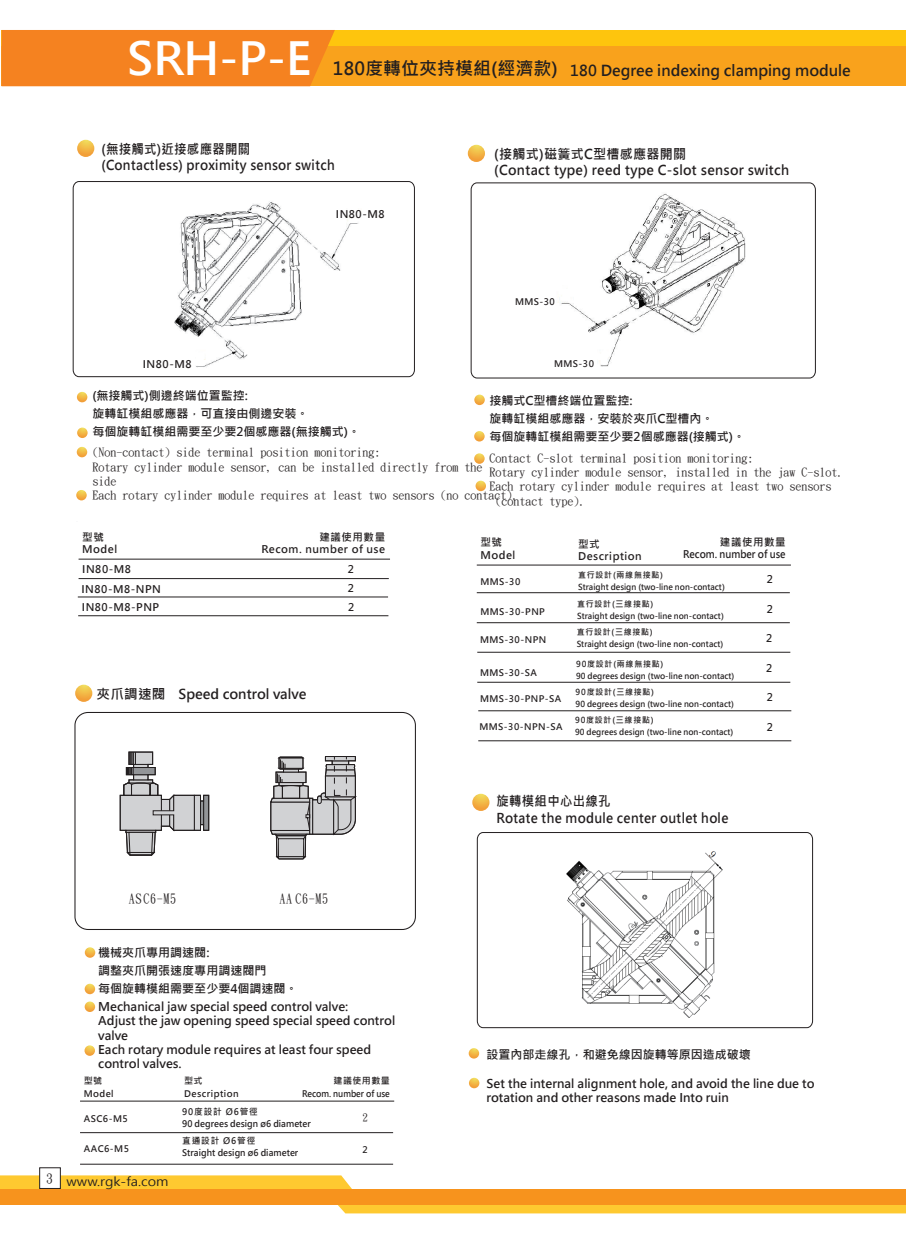
<style>
.page{position:relative;width:906px;height:1234px;background:#fff}
.page>*{position:absolute;margin:0;border:0;box-sizing:border-box;transform-origin:0 0}
.t1{font:700 45px "Microsoft Jheng Hei";color:#fff}
.t2{font:700 15px "Microsoft Jheng Hei";color:#231f20}
.t3{font:700 13.5px/16.2px "Microsoft Jheng Hei";letter-spacing:.025em;color:#231f20;scale:.92 1}
.t4{font:700 13.5px/16.2px "Microsoft Jheng Hei";letter-spacing:.025em;color:#231f20;scale:.96 1}
.t5{font:700 13.5px "Microsoft Jheng Hei";color:#231f20}
.t6{font:700 condensed 13.5px "Helvetica";letter-spacing:.05em;color:#231f20;scale:.9 1}
.t7{font:700 12px/18px "Microsoft Jheng Hei";color:#231f20}
.t8{font:condensed 12px/14.4px "Helvetica";color:#231f20}
.t9{font:12px "Microsoft Jheng Hei";color:#231f20;scale:1.11 1}
.t10{font:10.95px "Helvetica";color:#231f20}
.t11{font:700 10.5px/12.1px "Microsoft Jheng Hei";letter-spacing:.05em;color:#231f20}
.t12{font:700 10.5px/12.1px "Microsoft Jheng Hei";color:#231f20;text-align:right}
.t13{font:700 9px/12.1px "Microsoft Jheng Hei";letter-spacing:.05em;color:#231f20}
.t14{font:700 9px/12.1px "Microsoft Jheng Hei";color:#231f20;scale:.96 1}
.t15{font:700 9px/12.1px "Microsoft Jheng Hei";color:#231f20;text-align:right}
.t16{font:700 8.25px/12.1px "Microsoft Jheng Hei";color:#231f20;scale:.96 1}
.s1{font-size:18px}
</style>
<div class="page">
<div style="left:2px;top:30px;width:904px;height:40px;background:#fec50d"></div>
<div style="left:2px;top:46px;width:904px;height:40px;background:#f9a21c"></div>
<div style="left:2px;top:30px;width:333px;height:56px;background:#f58220"></div>
<svg style="left:0;top:1175px;width:906px;height:38px"></svg>
<div style="left:0;top:1188px;width:906px;height:16px;background:#f7931d"></div>
<div style="left:39px;top:1167px;width:22px;height:21px;background:#fff;border:1px solid #231f20"></div>
<svg style="left:77px;top:140px;width:17px;height:17px"></svg>
<svg style="left:468px;top:145px;width:17px;height:17px"></svg>
<svg style="left:72px;top:181px;width:343px;height:196px"></svg>
<svg style="left:470px;top:182px;width:346px;height:196px"></svg>
<img style="left:536px;top:189px;width:215px;height:183px">
<hr style="left:79px;top:558px;width:311px;height:1px;background:#231f20">
<hr style="left:79px;top:578px;width:310px;height:1px;background:#231f20">
<hr style="left:78px;top:596px;width:310px;height:1px;background:#231f20">
<hr style="left:78px;top:615px;width:310px;height:1px;background:#231f20">
<hr style="left:477px;top:564px;width:314px;height:1px;background:#231f20">
<hr style="left:477px;top:592px;width:313px;height:1px;background:#231f20">
<hr style="left:477px;top:622px;width:313px;height:1px;background:#231f20">
<hr style="left:477px;top:652px;width:313px;height:1px;background:#231f20">
<hr style="left:477px;top:681px;width:313px;height:1px;background:#231f20">
<hr style="left:478px;top:710px;width:313px;height:1px;background:#231f20">
<hr style="left:478px;top:740px;width:313px;height:1px;background:#231f20">
<svg style="left:474px;top:394px;width:11px;height:11px"></svg>
<svg style="left:474px;top:431px;width:10px;height:10px"></svg>
<svg style="left:474px;top:453px;width:10px;height:10px"></svg>
<svg style="left:475px;top:480px;width:11px;height:11px"></svg>
<svg style="left:77px;top:392px;width:10px;height:10px"></svg>
<svg style="left:77px;top:427px;width:11px;height:11px"></svg>
<svg style="left:77px;top:447px;width:10px;height:10px"></svg>
<svg style="left:76px;top:490px;width:11px;height:10px"></svg>
<svg style="left:472px;top:793px;width:17px;height:17px"></svg>
<svg style="left:476px;top:832px;width:337px;height:196px"></svg>
<img style="left:556px;top:842px;width:172px;height:178px">
<svg style="left:469px;top:1048px;width:10px;height:10px"></svg>
<svg style="left:469px;top:1077px;width:10px;height:10px"></svg>
<hr style="left:80px;top:1100px;width:314px;height:1px;background:#231f20">
<hr style="left:80px;top:1132px;width:313px;height:1px;background:#231f20">
<hr style="left:80px;top:1163px;width:313px;height:1px;background:#231f20">
<div style="left:74px;top:711px;width:342px;height:218px;border:1px solid #231f20;border-radius:13px"></div>
<svg style="left:119px;top:751px;width:90px;height:104px"></svg>
<svg style="left:270px;top:756px;width:87px;height:103px"></svg>
<div style="left:334px;top:756px;width:12px;height:39px;border:1px dashed #231f20"></div>
<svg style="left:85px;top:947px;width:10px;height:10px"></svg>
<svg style="left:85px;top:983px;width:10px;height:10px"></svg>
<svg style="left:85px;top:1001px;width:10px;height:10px"></svg>
<svg style="left:84px;top:1045px;width:11px;height:10px"></svg>
<svg style="left:75px;top:684px;width:17px;height:17px"></svg>
<h1 class="t1" style="left:127px;top:31px;width:186px">SRH-P-E</h1>
<p class="t2" style="left:333px;top:61px;width:519px"><span class="s1">180度轉位夾持模組(經濟款)</span> 180 Degree indexing clamping module</p>
<p class="t3" style="left:101px;top:141px;width:255px">(無接觸式)近接感應器開關(Contactless) proximity sensor switch</p>
<p class="t4" style="left:494px;top:146px;width:309px">(接觸式)磁簧式C型槽感應器開關<br>(Contact type) reed type C-slot sensor switch</p>
<p class="t11" style="left:143px;top:358px;width:50px">IN80-M8</p>
<p class="t11" style="left:336px;top:208px;width:50px">IN80-M8</p>
<p class="t13" style="left:515px;top:296px;width:41px">MMS-30</p>
<p class="t13" style="left:554px;top:358px;width:41px">MMS-30</p>
<p class="t7" style="left:92px;top:386px;width:269px">(無接觸式)側邊終端位置監控:<br>旋轉缸模組感應器，可直接由側邊安裝。<br>每個旋轉缸模組需要至少要2個感應器(無接觸式)。</p>
<p class="t8" style="left:92px;top:445px;width:427px">(Non-contact) side terminal position monitoring:<br>Rotary cylinder module sensor, can be installed directly from the<br>side<br>Each rotary cylinder module requires at least two sensors (no contact).</p>
<p class="t11" style="left:480px;top:536px;width:36px">型號<br>Model</p>
<p class="t7" style="left:489px;top:391px;width:257px">接觸式C型槽終端位置監控:<br>旋轉缸模組感應器，安裝於夾爪C型槽內。<br>每個旋轉缸模組需要至少要2個感應器(接觸式)。</p>
<p class="t8" style="left:489px;top:450px;width:265px">Contact C-slot terminal position monitoring:</p>
<p class="t8" style="left:489px;top:465px;width:355px">Rotary cylinder module sensor, installed in the jaw C-slot.</p>
<p class="t8" style="left:489px;top:479px;width:343px">Each rotary cylinder module requires at least two sensors</p>
<p class="t8" style="left:495px;top:494px;width:91px">(contact type).</p>
<p class="t11" style="left:261px;top:530px;width:125px;text-align:right">建議使用數量<br>Recom. number of use</p>
<p class="t11" style="left:82px;top:531px;width:36px">型號<br>Model</p>
<p class="t11" style="left:82px;top:562px;width:50px">IN80-M8</p>
<p class="t11" style="left:348px;top:562px;width:8px">2</p>
<p class="t12" style="left:683px;top:536px;width:104px">建議使用數量<br>Recom. number of use</p>
<p class="t16" style="left:578px;top:568px;width:154px">直行設計(兩線無接點)<br>Straight design (two-line non-contact)</p>
<p class="t11" style="left:578px;top:538px;width:65px">型式<br>Description</p>
<p class="t11" style="left:766px;top:572px;width:8px">2</p>
<p class="t11" style="left:766px;top:603px;width:8px">2</p>
<p class="t13" style="left:480px;top:575px;width:41px">MMS-30</p>
<p class="t13" style="left:480px;top:605px;width:66px">MMS-30-PNP</p>
<p class="t11" style="left:82px;top:579px;width:81px;line-height:18px">IN80-M8-NPN<br>IN80-M8-PNP</p>
<p class="t11" style="left:348px;top:579px;width:8px;line-height:18.3px">2<br>2</p>
<p class="t16" style="left:577px;top:598px;width:154px">直行設計(三線接點)<br>Straight design (two-line non-contact)</p>
<p class="t16" style="left:576px;top:625px;width:154px">直行設計(三線接點)<br>Straight design (two-line non-contact)</p>
<p class="t11" style="left:766px;top:631px;width:8px">2</p>
<p class="t11" style="left:766px;top:662px;width:8px">2</p>
<p class="t11" style="left:766px;top:690px;width:8px">2</p>
<p class="t11" style="left:766px;top:721px;width:8px">2</p>
<p class="t13" style="left:480px;top:633px;width:68px">MMS-30-NPN</p>
<p class="t13" style="left:480px;top:666px;width:58px">MMS-30-SA</p>
<p class="t16" style="left:576px;top:657px;width:166px">90度設計(兩線無接點)<br>90 degrees design (two-line non-contact)</p>
<p class="t5" style="left:97px;top:685px;width:212px">夾爪調速閥 Speed control valve</p>
<p class="t16" style="left:575px;top:685px;width:166px">90度設計(三線接點)<br>90 degrees design (two-line non-contact)</p>
<p class="t16" style="left:575px;top:714px;width:166px">90度設計(三線接點)<br>90 degrees design (two-line non-contact)</p>
<p class="t13" style="left:480px;top:692px;width:83px">MMS-30-PNP-SA</p>
<p class="t13" style="left:479px;top:720px;width:85px">MMS-30-NPN-SA</p>
<p class="t6" style="left:129px;top:892px;width:54px">ASC6-M5</p>
<p class="t6" style="left:279px;top:892px;width:56px">AA C6-M5</p>
<p class="t7" style="left:98px;top:943px;width:251px">機械夾爪專用調速閥:<br>調整夾爪開張速度專用調速閥門<br>每個旋轉模組需要至少要4個調速閥。<br>Mechanical jaw special speed control valve:</p>
<p class="t7" style="left:98px;top:1013px;width:298px;line-height:14.4px">Adjust the jaw opening speed special speed control valve<br>Each rotary module requires at least four speed control valves.</p>
<p class="t13" style="left:84px;top:1074px;width:31px">型號<br>Model</p>
<p class="t13" style="left:84px;top:1112px;width:45px">ASC6-M5</p>
<p class="t13" style="left:84px;top:1142px;width:47px">AAC6-M5</p>
<p class="t9" style="left:46px;top:1173px;width:112px"><sup>3</sup> www.rgk-fa.com</p>
<p class="t15" style="left:302px;top:1074px;width:89px">建議使用數量<br>Recom. number of use</p>
<p class="t14" style="left:182px;top:1104px;width:136px">90度設計 Ø6管徑<br>90 degrees design ø6 diameter</p>
<p class="t14" style="left:182px;top:1134px;width:122px">直通設計 Ø6管徑<br>Straight design ø6 diameter</p>
<p class="t13" style="left:184px;top:1074px;width:56px">型式<br>Description</p>
<p class="t10" style="left:362px;top:1112px;width:7px">2</p>
<p class="t13" style="left:362px;top:1143px;width:7px">2</p>
<p class="t3" style="left:496px;top:793px;width:254px">旋轉模組中心出線孔<br>Rotate the module center outlet hole</p>
<p class="t7" style="left:486px;top:1045px;width:265px">設置內部走線孔，和避免線因旋轉等原因造成破壞</p>
<p class="t7" style="left:486px;top:1075px;width:329px;line-height:14.4px">Set the internal alignment hole, and avoid the line due to rotation and other reasons made Into ruin</p>
</div>
